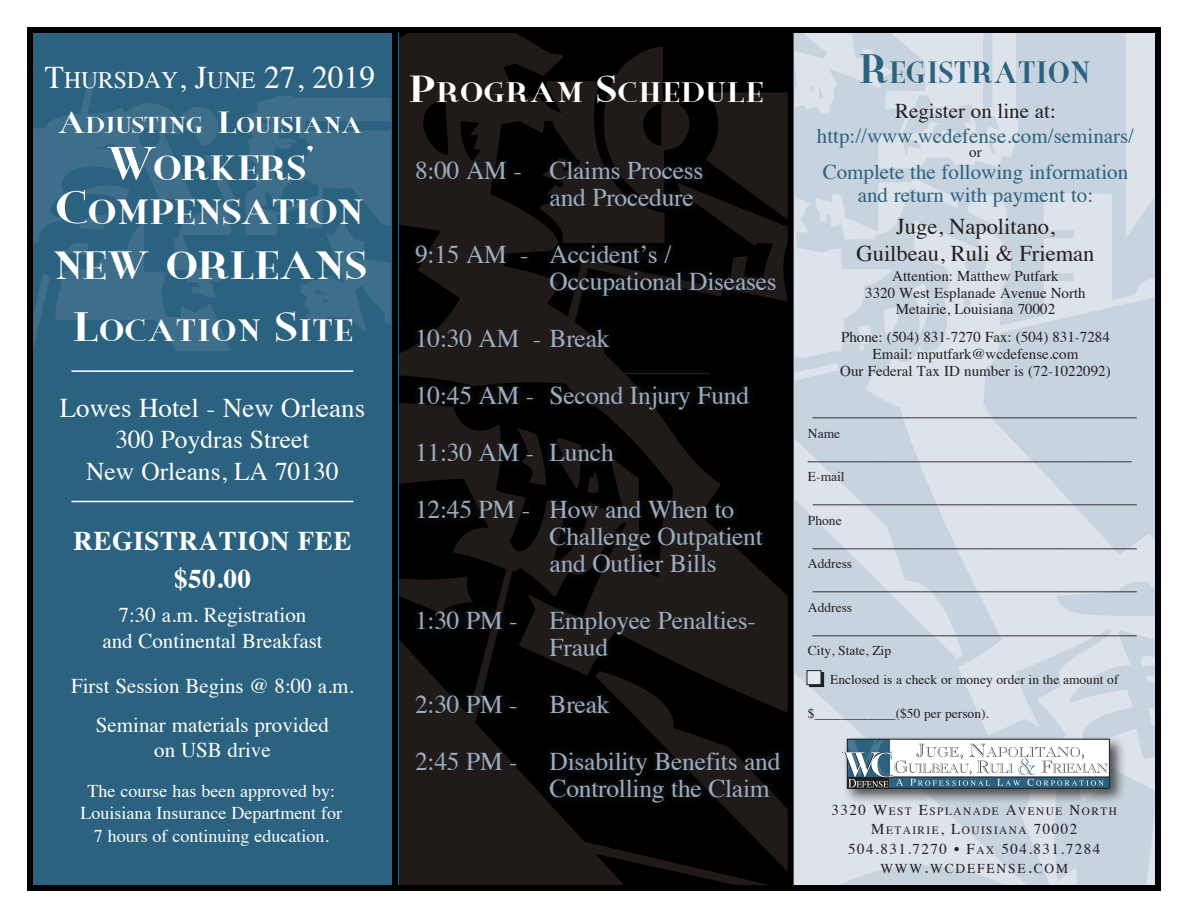
<style>
.page{position:relative;width:1188px;height:918px;background:#fff}
.page>*{position:absolute;margin:0;border:0;box-sizing:border-box;transform-origin:0 0}
.t1{font:34.5px "New Yorker";letter-spacing:-.025em;color:#fff;scale:1.35 1}
.t2{font:31.5px "Times";color:#fff}
.t3{font:30.6px "New Yorker";letter-spacing:-.035em;color:#fff;scale:1.35 1}
.t4{font:27px "Times";color:#fff}
.t5{font:700 27px "Times";letter-spacing:.02em;color:#fff}
.t6{font:27px "New Yorker";color:#2b627f;scale:1.15 1}
.t7{font:27px "New Yorker";color:#fff;scale:1.35 1}
.t8{font:25.5px/27px "Times";letter-spacing:-.01em;color:#9aaec1}
.t9{font:25.5px "Times";color:#fff}
.t10{font:24.75px "New Yorker";color:#fff;scale:1.35 1}
.t11{font:22.5px "Times";color:#231f20}
.t12{font:21px "Times";color:#fff}
.t13{font:21px/22.5px "Times";color:#2b627f;text-align:center}
.t14{font:21px "Times";color:#231f20}
.t15{font:20.1px "New Yorker";letter-spacing:-.035em;color:#fff;scale:1.35 1}
.t16{font:18px "Times";color:#231f20}
.t17{font:18px "Times";color:#fff}
.t18{font:15px "Times";color:#231f20}
.t19{font:15px "Times";letter-spacing:.1em;color:#231f20}
.t20{font:13.5px "Times";color:#231f20}
.t21{font:13.5px "Times";letter-spacing:.135em;color:#231f20}
.t22{font:11.25px "Times";letter-spacing:.135em;color:#231f20}
.s1{font-size:23.7px}
.s2{font-size:26.85px}
.s3{font-size:40.95px}
.s4{font-size:36px}
.s5{font-size:33px}
.s6{font-size:15px}
.s7{font-size:11.25px}
.s8{font-size:18px}
</style>
<div class="page">
<img style="left:398px;top:34px;width:390px;height:850px">
<img style="left:794px;top:34px;width:360px;height:850px">
<div style="left:28px;top:29px;width:370px;height:860px;background:#2b627f"></div>
<img style="left:34px;top:75px;width:357px;height:276px">
<div style="left:27px;top:27px;width:1134px;height:864px;border:6px solid #000"></div>
<div style="left:392px;top:27px;width:6px;height:862px;background:#000"></div>
<div style="left:788px;top:27px;width:6px;height:864px;background:#000"></div>
<div style="left:810px;top:673px;width:14px;height:14px;background:#231f20"></div>
<div style="left:807px;top:671px;width:14px;height:14px;background:#e2eaf1"></div>
<div style="left:807px;top:670px;width:14px;height:15px;border:1px solid #231f20"></div>
<div style="left:840px;top:735px;width:286px;height:70px;background:#231f20;opacity:.75"></div>
<div style="left:847px;top:739px;width:263px;height:50px;border:1px solid #231f20"></div>
<hr style="left:889px;top:777px;width:220px;height:1px;background:#231f20">
<svg style="left:842px;top:739px;width:266px;height:49px"></svg>
<hr style="left:72px;top:370px;width:281px;height:2px;background:#fff">
<hr style="left:72px;top:501px;width:281px;height:1px;background:#fff">
<div style="left:407px;top:152px;width:382px;height:659px;background:#231f20;opacity:.75"></div>
<p class="t2" style="left:45px;top:48px;width:332px">T<span class="s1">HURSDAY</span>, J<span class="s1">UNE</span> 27, 2019</p>
<p class="t15" style="left:57px;top:113px;width:226px"><span class="s2">A</span>DJUSTING <span class="s2">L</span>OUISIANA</p>
<p class="t3" style="left:105px;top:150px;width:157px"><span class="s3">W</span>ORKERS<span class="s3">’</span></p>
<p class="t3" style="left:55px;top:194px;width:231px"><span class="s3">C</span>OMPENSATION</p>
<p class="t1" style="left:53px;top:245px;width:235px">NEW ORLEANS</p>
<p class="t7" style="left:72px;top:314px;width:210px"><span class="s4">L</span>OCATION <span class="s4">S</span>ITE</p>
<p class="t4" style="left:60px;top:383px;width:307px">Lowes Hotel - New Orleans</p>
<p class="t9" style="left:116px;top:416px;width:195px">300 Poydras Street</p>
<p class="t9" style="left:86px;top:447px;width:254px">New Orleans, LA 70130</p>
<p class="t5" style="left:73px;top:515px;width:280px">REGISTRATION FEE</p>
<p class="t5" style="left:174px;top:553px;width:78px">$50.00</p>
<p class="t12" style="left:119px;top:596px;width:189px">7:30 a.m. Registration</p>
<p class="t12" style="left:102px;top:621px;width:222px">and Continental Breakfast</p>
<p class="t12" style="left:71px;top:666px;width:284px">First Session Begins @ 8:00 a.m.</p>
<p class="t12" style="left:96px;top:705px;width:235px">Seminar materials provided</p>
<p class="t12" style="left:154px;top:731px;width:118px">on USB drive</p>
<p class="t17" style="left:88px;top:774px;width:249px">The course has been approved by:</p>
<p class="t17" style="left:81px;top:796px;width:263px">Louisiana Insurance Department for</p>
<p class="t17" style="left:94px;top:819px;width:237px">7 hours of continuing education.</p>
<p class="t10" style="left:409px;top:78px;width:265px"><span class="s5">P</span>ROGRAM <span class="s5">S</span>CHEDULE</p>
<p class="t8" style="left:415px;top:154px;width:290px">8:00 AM - Claims Process</p>
<p class="t8" style="left:550px;top:181px;width:146px">and Procedure</p>
<p class="t8" style="left:550px;top:238px;width:229px;text-indent:-135px">9:15 AM - Accident’s /<br>Occupational Diseases</p>
<p class="t8" style="left:415px;top:322px;width:196px">10:30 AM - Break</p>
<p class="t8" style="left:415px;top:379px;width:336px">10:45 AM - Second Injury Fund</p>
<p class="t8" style="left:415px;top:436px;width:200px">11:30 AM - Lunch</p>
<p class="t8" style="left:550px;top:493px;width:215px;text-indent:-135px">12:45 PM - How and When to<br>Challenge Outpatient and Outlier Bills</p>
<p class="t8" style="left:415px;top:604px;width:104px">1:30 PM -</p>
<p class="t8" style="left:550px;top:604px;width:208px">Employee Penalties-<br>Fraud</p>
<p class="t8" style="left:415px;top:688px;width:104px">2:30 PM -</p>
<p class="t8" style="left:550px;top:688px;width:61px">Break</p>
<p class="t8" style="left:415px;top:745px;width:104px">2:45 PM -</p>
<p class="t8" style="left:550px;top:745px;width:232px">Disability Benefits and<br>Controlling the Claim</p>
<p class="t6" style="left:859px;top:57px;width:203px"><span class="s4">R</span>EGISTRATION</p>
<p class="t14" style="left:895px;top:91px;width:162px">Register on line at:</p>
<p class="t13" style="left:817px;top:123px;width:319px">http://www.wcdefense.com/seminars/</p>
<p class="t18" style="left:969px;top:138px;width:14px">or</p>
<p class="t13" style="left:823px;top:159px;width:307px">Complete the following information and return with payment to:</p>
<p class="t11" style="left:896px;top:205px;width:160px">Juge, Napolitano,</p>
<p class="t11" style="left:857px;top:232px;width:239px">Guilbeau, Ruli &amp; Frieman</p>
<p class="t18" style="left:892px;top:262px;width:168px">Attention: Matthew Putfark</p>
<p class="t18" style="left:865px;top:279px;width:222px">3320 West Esplanade Avenue North</p>
<p class="t18" style="left:896px;top:295px;width:161px">Metairie, Louisiana 70002</p>
<p class="t18" style="left:841px;top:323px;width:270px">Phone: (504) 831-7270 Fax: (504) 831-7284</p>
<p class="t18" style="left:873px;top:340px;width:207px">Email: mputfark@wcdefense.com</p>
<p class="t18" style="left:840px;top:357px;width:272px">Our Federal Tax ID number is (72-1022092)</p>
<p class="t16" style="left:813px;top:393px;width:325px">____________________________________</p>
<p class="t20" style="left:808px;top:421px;width:34px">Name</p>
<p class="t16" style="left:808px;top:437px;width:325px">____________________________________</p>
<p class="t20" style="left:808px;top:464px;width:38px">E-mail</p>
<p class="t16" style="left:813px;top:480px;width:325px">____________________________________</p>
<p class="t20" style="left:808px;top:508px;width:35px">Phone</p>
<p class="t16" style="left:813px;top:524px;width:325px">____________________________________</p>
<p class="t20" style="left:808px;top:551px;width:46px">Address</p>
<p class="t16" style="left:813px;top:567px;width:325px">____________________________________</p>
<p class="t20" style="left:808px;top:595px;width:46px">Address</p>
<p class="t16" style="left:813px;top:611px;width:325px">____________________________________</p>
<p class="t20" style="left:808px;top:638px;width:85px">City, State, Zip</p>
<p class="t20" style="left:830px;top:667px;width:290px">Enclosed is a check or money order in the amount of</p>
<p class="t20" style="left:808px;top:701px;width:183px">$____________($50 per person).</p>
<p class="t22" style="left:832px;top:800px;width:287px"><span class="s6">3320 W</span>EST <span class="s6">E</span>SPLANADE <span class="s6">A</span>VENUE <span class="s6">N</span>ORTH</p>
<p class="t22" style="left:871px;top:820px;width:208px"><span class="s6">M</span>ETAIRIE<span class="s6">, L</span>OUISIANA <span class="s6">70002</span></p>
<p class="t19" style="left:848px;top:834px;width:254px">504.831.7270 • F<span class="s7">AX</span> 504.831.7284</p>
<p class="t21" style="left:880px;top:856px;width:189px">WWW<span class="s8">.</span>WCDEFENSE<span class="s8">.</span>COM</p>
</div>
